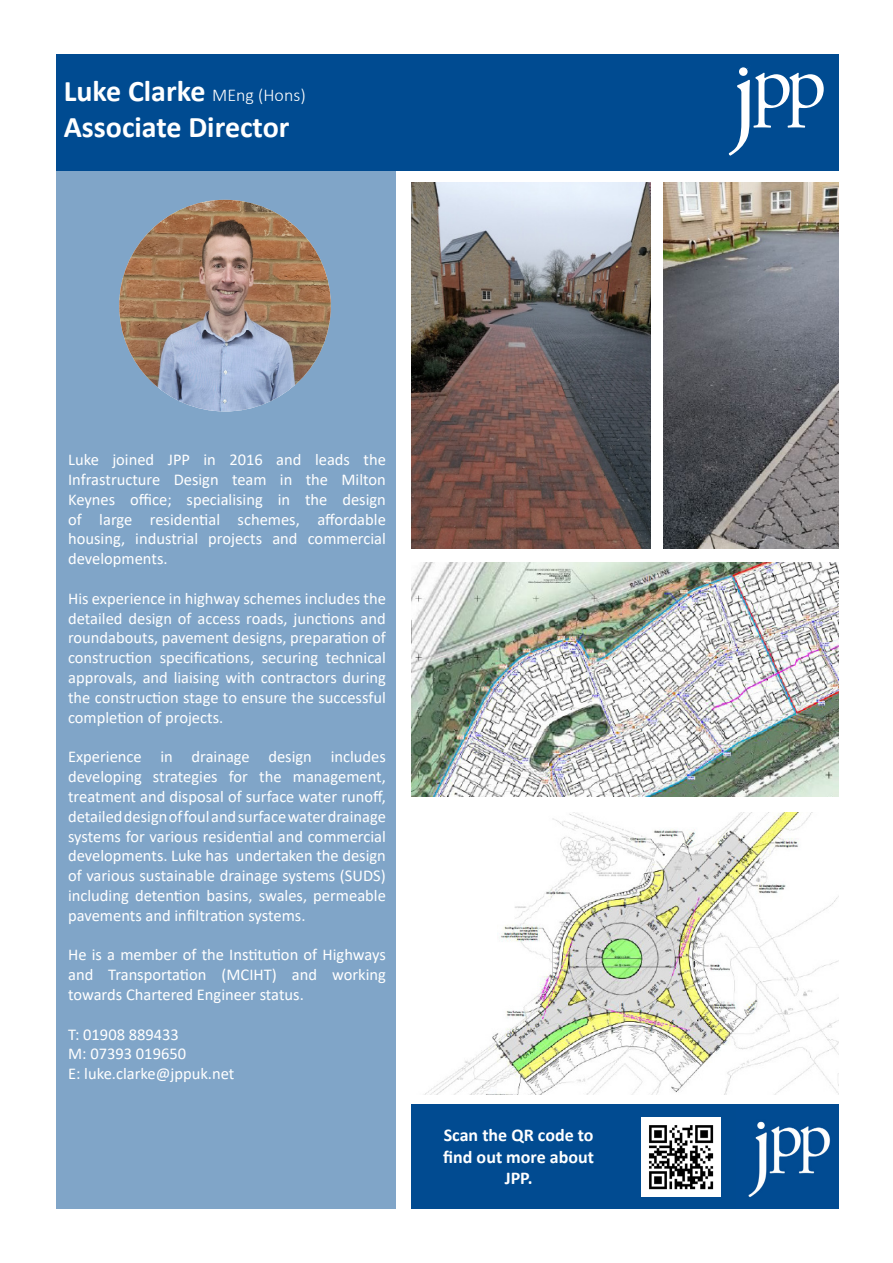
<style>
.page{position:relative;width:893px;height:1263px;background:#fff}
.page>*{position:absolute;margin:0;border:0;box-sizing:border-box;transform-origin:0 0}
.t1{font:109.65px "Adobe Garamond Pro";color:#fff}
.t2{font:80.1px "Adobe Garamond Pro";color:#fff}
.t3{font:700 30px "Calibri";color:#fff}
.t4{font:700 18px/21.6px "Calibri";color:#fff;text-align:center}
.t5{font:16.5px/19.8px "Calibri";color:#fff;text-align:justify}
.s1{font-weight:300;font-size:18px}
</style>
<div class="page">
<div style="left:411px;top:1105px;width:428px;height:104px;background:#014b91"></div>
<img style="left:748px;top:1121px;width:83px;height:77px">
<img style="left:641px;top:1117px;width:79px;height:79px">
<div style="left:54px;top:54px;width:785px;height:116px;background:#004b91"></div>
<div style="left:54px;top:170px;width:342px;height:1039px;background:#80a5c8"></div>
<div style="left:739px;top:67px;width:9px;height:9px;background:#fff;border-radius:50%"></div>
<img style="left:119px;top:200px;width:212px;height:211px;border-radius:106px">
<img style="left:411px;top:562px;width:428px;height:234px">
<img style="left:411px;top:183px;width:240px;height:366px">
<img style="left:663px;top:183px;width:176px;height:366px">
<img style="left:425px;top:812px;width:414px;height:282px">
<div style="left:0;top:0;width:55px;height:1263px;background:#fff"></div>
<p class="t3" style="left:64px;top:70px;width:243px">Luke Clarke <span class="s1">MEng (Hons)</span></p>
<p class="t3" style="left:64px;top:106px;width:227px">Associate Director</p>
<p class="t5" style="left:68px;top:449px;width:319px">Luke joined JPP in 2016 and leads the Infrastructure Design team in the Milton Keynes office; specialising in the design of large residential schemes, affordable housing, industrial projects and commercial developments.</p>
<p class="t5" style="left:68px;top:588px;width:319px">His experience in highway schemes includes the detailed design of access roads, junctions and roundabouts, pavement designs, preparation of construction specifications, securing technical approvals, and liaising with contractors during the construction stage to ensure the successful completion of projects.</p>
<p class="t5" style="left:68px;top:746px;width:319px">Experience in drainage design includes developing strategies for the management, treatment and disposal of surface water runoff, detailed design of foul and surface water drainage systems for various residential and commercial developments. Luke has undertaken the design of various sustainable drainage systems (SUDS) including detention basins, swales, permeable pavements and infiltration systems.</p>
<p class="t5" style="left:68px;top:944px;width:319px">He is a member of the Institution of Highways and Transportation (MCIHT) and working towards Chartered Engineer status.</p>
<p class="t5" style="left:68px;top:1024px;width:112px">T: 01908 889433</p>
<p class="t5" style="left:68px;top:1043px;width:120px">M: 07393 019650</p>
<p class="t5" style="left:68px;top:1063px;width:168px">E: luke.clarke@jppuk.net</p>
<p class="t4" style="left:443px;top:1124px;width:152px">Scan the QR code to find out more about<br>JPP.</p>
<p class="t1" style="left:730px;top:26px;width:29px">j</p>
<p class="t2" style="left:752px;top:33px;width:76px">pp</p>
</div>
